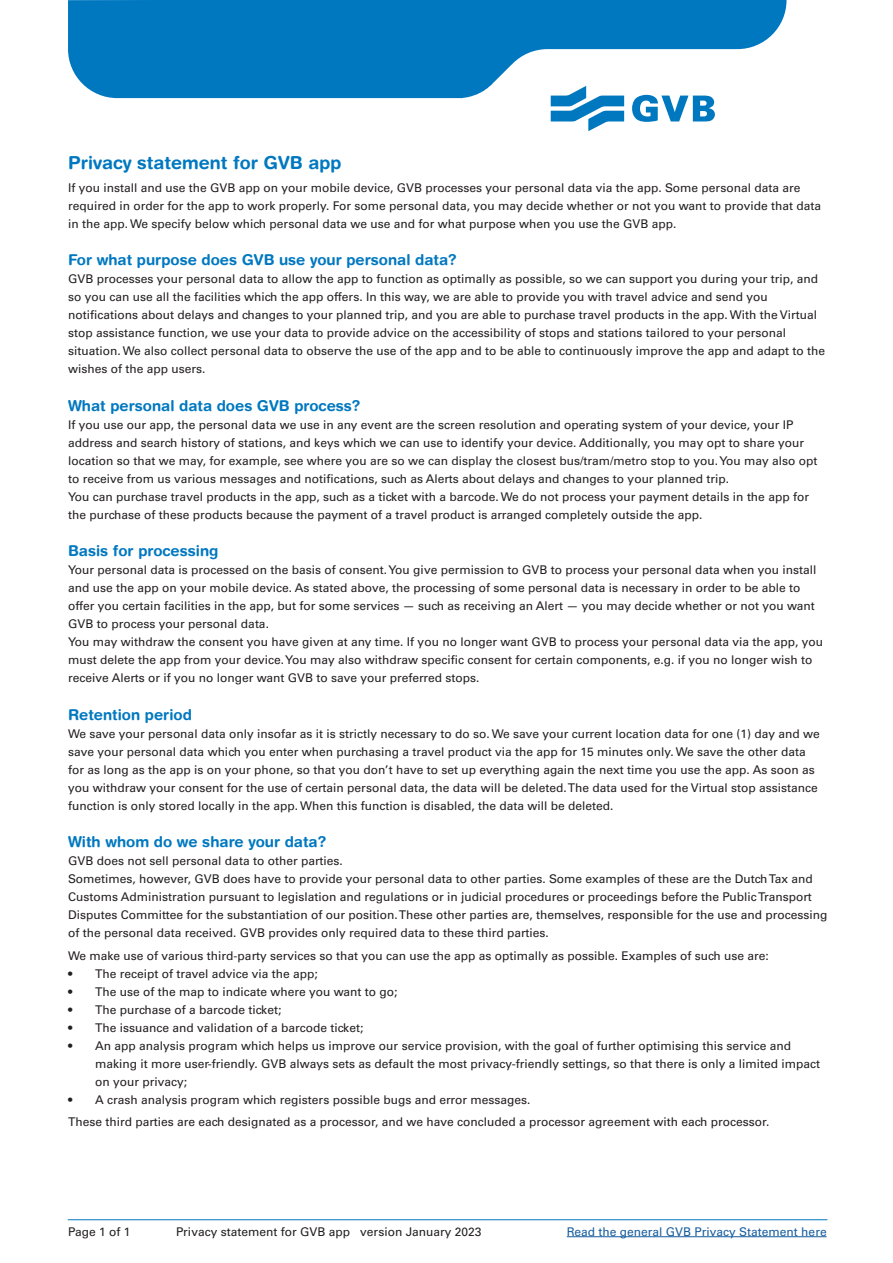
<style>
.page{position:relative;width:893px;height:1263px;background:#fff}
.page>*{position:absolute;margin:0;border:0;box-sizing:border-box;transform-origin:0 0}
.Titel{font:700 18px "Helvetica Rounded LT";color:#0078c0}
.kopje_blauw{font:700 15px "Helvetica Rounded LT";color:#0078c0}
.Titel-2{font:12px/18px "Univers LT Std";color:#231f20}
.t1{font:12px "Univers LT Std";color:#175d9e}
</style>
<div class="page">
<hr style="left:567px;top:1236px;width:260px;height:1px;background:#175d9e">
<hr style="left:68px;top:1219px;width:759px;height:1px;background:#0078c0">
<svg style="left:632px;top:98px;width:83px;height:24px"></svg>
<svg style="left:551px;top:98px;width:73px;height:33px"></svg>
<svg style="left:68px;top:0;width:718px;height:98px;fill:#0078c0"></svg>
<p class="Titel" style="left:68px;top:152px;width:275px">Privacy statement for GVB app</p>
<p class="Titel-2" style="left:68px;top:179px;width:755px">If you install and use the GVB app on your mobile device, GVB processes your personal data via the app. Some personal data are required in order for the app to work properly. For some personal data, you may decide whether or not you want to provide that data in the app. We specify below which personal data we use and for what purpose when you use the GVB app.</p>
<p class="kopje_blauw" style="left:68px;top:251px;width:390px">For what purpose does GVB use your personal data?</p>
<p class="Titel-2" style="left:68px;top:270px;width:758px">GVB processes your personal data to allow the app to function as optimally as possible, so we can support you during your trip, and so you can use all the facilities which the app offers. In this way, we are able to provide you with travel advice and send you notifications about delays and changes to your planned trip, and you are able to purchase travel products in the app. With the Virtual stop assistance function, we use your data to provide advice on the accessibility of stops and stations tailored to your personal situation. We also collect personal data to observe the use of the app and to be able to continuously improve the app and adapt to the wishes of the app users.</p>
<p class="kopje_blauw" style="left:68px;top:396px;width:294px">What personal data does GVB process?</p>
<p class="Titel-2" style="left:68px;top:416px;width:751px">If you use our app, the personal data we use in any event are the screen resolution and operating system of your device, your IP address and search history of stations, and keys which we can use to identify your device. Additionally, you may opt to share your location so that we may, for example, see where you are so we can display the closest bus/tram/metro stop to you. You may also opt to receive from us various messages and notifications, such as Alerts about delays and changes to your planned trip.</p>
<p class="Titel-2" style="left:68px;top:488px;width:742px">You can purchase travel products in the app, such as a ticket with a barcode. We do not process your payment details in the app for the purchase of these products because the payment of a travel product is arranged completely outside the app.</p>
<p class="kopje_blauw" style="left:68px;top:542px;width:152px">Basis for processing</p>
<p class="Titel-2" style="left:68px;top:561px;width:750px">Your personal data is processed on the basis of consent. You give permission to GVB to process your personal data when you install and use the app on your mobile device. As stated above, the processing of some personal data is necessary in order to be able to offer you certain facilities in the app, but for some services — such as receiving an Alert — you may decide whether or not you want GVB to process your personal data.</p>
<p class="Titel-2" style="left:68px;top:633px;width:757px">You may withdraw the consent you have given at any time. If you no longer want GVB to process your personal data via the app, you must delete the app from your device. You may also withdraw specific consent for certain components, e.g. if you no longer wish to receive Alerts or if you no longer want GVB to save your preferred stops.</p>
<p class="kopje_blauw" style="left:68px;top:705px;width:125px">Retention period</p>
<p class="Titel-2" style="left:68px;top:725px;width:753px">We save your personal data only insofar as it is strictly necessary to do so. We save your current location data for one (1) day and we save your personal data which you enter when purchasing a travel product via the app for 15 minutes only. We save the other data for as long as the app is on your phone, so that you don’t have to set up everything again the next time you use the app. As soon as you withdraw your consent for the use of certain personal data, the data will be deleted. The data used for the Virtual stop assistance function is only stored locally in the app. When this function is disabled, the data will be deleted.</p>
<p class="kopje_blauw" style="left:68px;top:833px;width:260px">With whom do we share your data?</p>
<p class="Titel-2" style="left:68px;top:852px;width:276px">GVB does not sell personal data to other parties.</p>
<p class="Titel-2" style="left:68px;top:870px;width:761px">Sometimes, however, GVB does have to provide your personal data to other parties. Some examples of these are the Dutch Tax and Customs Administration pursuant to legislation and regulations or in judicial procedures or proceedings before the Public Transport Disputes Committee for the substantiation of our position. These other parties are, themselves, responsible for the use and processing of the personal data received. GVB provides only required data to these third parties.</p>
<p class="Titel-2" style="left:68px;top:947px;width:702px">We make use of various third-party services so that you can use the app as optimally as possible. Examples of such use are:</p>
<p class="Titel-2" style="left:68px;top:965px;width:251px">• The receipt of travel advice via the app;</p>
<p class="Titel-2" style="left:68px;top:983px;width:331px">• The use of the map to indicate where you want to go;</p>
<p class="Titel-2" style="left:68px;top:1001px;width:215px">• The purchase of a barcode ticket;</p>
<p class="Titel-2" style="left:68px;top:1019px;width:297px">• The issuance and validation of a barcode ticket;</p>
<p class="Titel-2" style="left:95px;top:1037px;width:727px;text-indent:-27px">• An app analysis program which helps us improve our service provision, with the goal of further optimising this service and making it more user-friendly. GVB always sets as default the most privacy-friendly settings, so that there is only a limited impact on your privacy;</p>
<p class="Titel-2" style="left:68px;top:1091px;width:464px">• A crash analysis program which registers possible bugs and error messages.</p>
<p class="Titel-2" style="left:68px;top:1113px;width:703px">These third parties are each designated as a processor, and we have concluded a processor agreement with each processor.</p>
<p class="Titel-2" style="left:68px;top:1222px;width:64px">Page 1 of 1</p>
<p class="Titel-2" style="left:176px;top:1222px;width:307px">Privacy statement for GVB app version January 2023</p>
<p class="t1" style="left:567px;top:1224px;width:261px">Read the general GVB Privacy Statement here</p>
</div>
